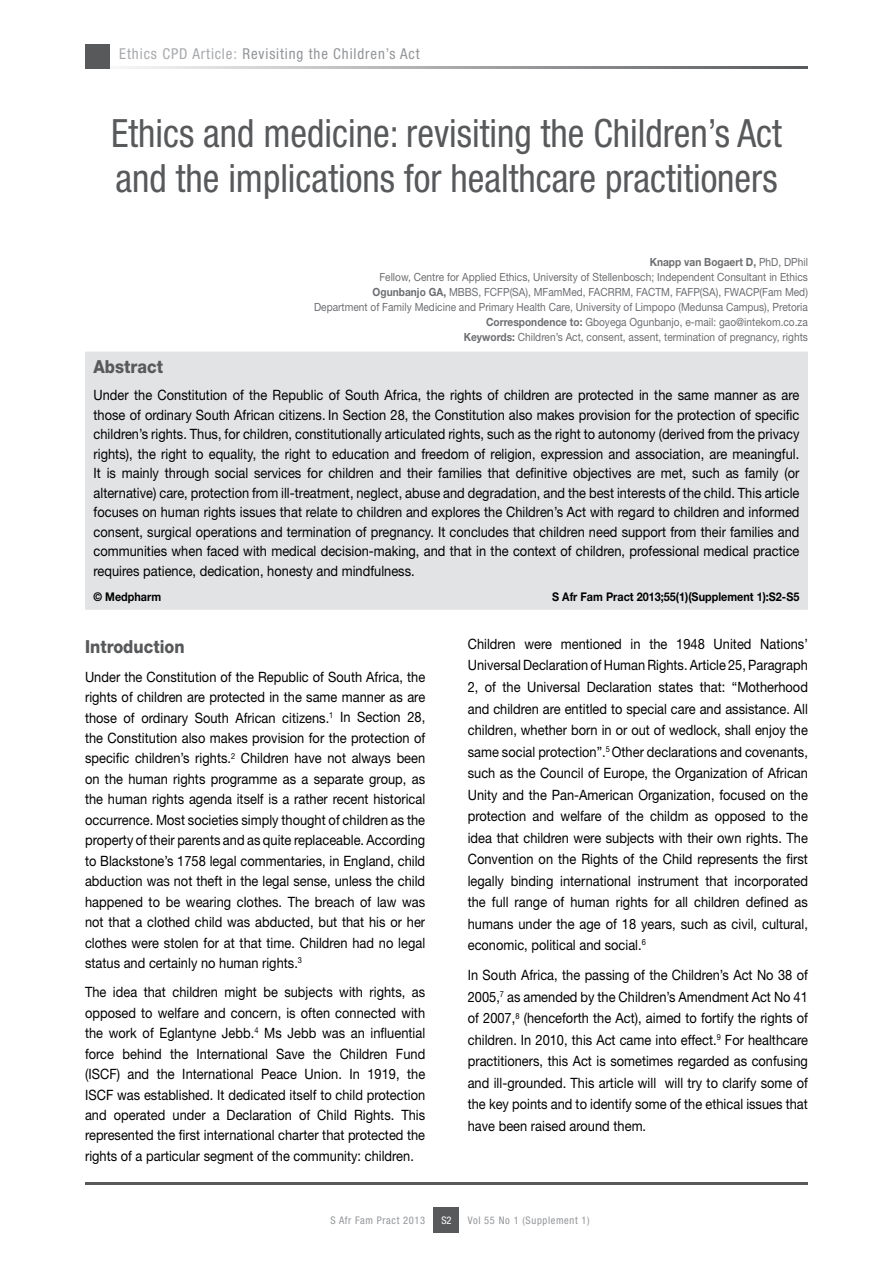
<style>
.page{position:relative;width:893px;height:1263px;background:#fff}
.page>*{position:absolute;margin:0;border:0;box-sizing:border-box;transform-origin:0 0}
.t1{font:condensed 39px/45px "Helvetica Neue LT Std";color:#58595b;scale:.96 1}
.t2{font:800 18px "Helvetica Neue LT Std";color:#58595b;scale:.9 1}
.t3{font:condensed 15px "Helvetica Neue LT Std";letter-spacing:.06em;color:#939598}
.t4{font:14.25px/20.5px "Helvetica Neue LT Std";color:#000;text-align:justify;scale:.9 1}
.t5{font:700 12px "Helvetica Neue LT Std";color:#000;scale:.9 1}
.t6{font:11.25px/15px "Helvetica Neue LT Std";color:#6d6e71;text-align:right;scale:.9 1}
.t7{font:condensed 10.5px "Helvetica Neue LT Std";letter-spacing:.06em;color:#939598}
.t8{font:condensed 10.5px "Helvetica Neue LT Std";color:#fff}
.s1{color:#a7a9ac}
.s2{font-weight:700}
</style>
<div class="page">
<hr style="left:85px;top:66px;width:723px;height:2px;background:#58595b">
<div style="left:85px;top:44px;width:24px;height:24px;background:#58595b"></div>
<div style="left:434px;top:1208px;width:25px;height:25px;background:#58595b"></div>
<hr style="left:85px;top:1182px;width:723px;height:2px;background:#58595b">
<div style="left:85px;top:352px;width:723px;height:258px;background:#e2e3e4"></div>
<p class="t3" style="left:119px;top:45px;width:302px"><span class="s1">Ethics CPD Article:</span> Revisiting the Children’s Act</p>
<h1 class="t1" style="left:111px;top:110px;width:700px">Ethics and medicine: revisiting the Children’s Act and the implications for healthcare practitioners</h1>
<p class="t6" style="left:314px;top:254px;width:550px"><span class="s2">Knapp van Bogaert D,</span> PhD, DPhil<br>Fellow, Centre for Applied Ethics, University of Stellenbosch; Independent Consultant in Ethics<br><span class="s2">Ogunbanjo GA,</span> MBBS, FCFP(SA), MFamMed, FACRRM, FACTM, FAFP(SA), FWACP(Fam Med)<br>Department of Family Medicine and Primary Health Care, University of Limpopo (Medunsa Campus), Pretoria <span class="s2">Correspondence to:</span> Gboyega Ogunbanjo, e-mail: gao@intekom.co.za<br><span class="s2">Keywords:</span> Children’s Act, consent, assent, termination of pregnancy, rights</p>
<p class="t2" style="left:94px;top:356px;width:79px">Abstract</p>
<p class="t4" style="left:94px;top:385px;width:786px;line-height:19.5px">Under the Constitution of the Republic of South Africa, the rights of children are protected in the same manner as are those of ordinary South African citizens. In Section 28, the Constitution also makes provision for the protection of specific children’s rights. Thus, for children, constitutionally articulated rights, such as the right to autonomy (derived from the privacy rights), the right to equality, the right to education and freedom of religion, expression and association, are meaningful.<br>It is mainly through social services for children and their families that definitive objectives are met, such as family (or alternative) care, protection from ill-treatment, neglect, abuse and degradation, and the best interests of the child. This article focuses on human rights issues that relate to children and explores the Children’s Act with regard to children and informed consent, surgical operations and termination of pregnancy. It concludes that children need support from their families and communities when faced with medical decision-making, and that in the context of children, professional medical practice requires patience, dedication, honesty and mindfulness.</p>
<p class="t5" style="left:94px;top:589px;width:77px">© Medpharm</p>
<p class="t5" style="left:552px;top:589px;width:276px">S Afr Fam Pract 2013;55(1)(Supplement 1):S2-S5</p>
<p class="t2" style="left:85px;top:635px;width:112px">Introduction</p>
<p class="t4" style="left:85px;top:666px;width:380px">Under the Constitution of the Republic of South Africa, the rights of children are protected in the same manner as are those of ordinary South African citizens.<sup>1</sup> In Section 28, the Constitution also makes provision for the protection of specific children’s rights.<sup>2</sup> Children have not always been on the human rights programme as a separate group, as the human rights agenda itself is a rather recent historical occurrence. Most societies simply thought of children as the property of their parents and as quite replaceable. According to Blackstone’s 1758 legal commentaries, in England, child abduction was not theft in the legal sense, unless the child happened to be wearing clothes. The breach of law was not that a clothed child was abducted, but that his or her clothes were stolen for at that time. Children had no legal status and certainly no human rights.<sup>3</sup></p>
<p class="t4" style="left:85px;top:981px;width:379px">The idea that children might be subjects with rights, as opposed to welfare and concern, is often connected with the work of Eglantyne Jebb.<sup>4</sup> Ms Jebb was an influential force behind the International Save the Children Fund (ISCF) and the International Peace Union. In 1919, the ISCF was established. It dedicated itself to child protection and operated under a Declaration of Child Rights. This represented the first international charter that protected the rights of a particular segment of the community: children.</p>
<p class="t4" style="left:468px;top:633px;width:380px;line-height:21.5px">Children were mentioned in the 1948 United Nations’ Universal Declaration of Human Rights. Article 25, Paragraph 2, of the Universal Declaration states that: “Motherhood and children are entitled to special care and assistance. All children, whether born in or out of wedlock, shall enjoy the same social protection”.<sup>5</sup> Other declarations and covenants, such as the Council of Europe, the Organization of African Unity and the Pan-American Organization, focused on the protection and welfare of the childm as opposed to the idea that children were subjects with their own rights. The Convention on the Rights of the Child represents the first legally binding international instrument that incorporated the full range of human rights for all children defined as humans under the age of 18 years, such as civil, cultural, economic, political and social.<sup>6</sup></p>
<p class="t4" style="left:468px;top:964px;width:380px;line-height:21.5px">In South Africa, the passing of the Children’s Act No 38 of 2005,<sup>7</sup> as amended by the Children’s Amendment Act No 41 of 2007,<sup>8</sup> (henceforth the Act), aimed to fortify the rights of children. In 2010, this Act came into effect.<sup>9</sup> For healthcare practitioners, this Act is sometimes regarded as confusing and ill-grounded. This article will will try to clarify some of the key points and to identify some of the ethical issues that have been raised around them.</p>
<p class="t7" style="left:330px;top:1214px;width:96px">S Afr Fam Pract 2013</p>
<p class="t8" style="left:441px;top:1214px;width:12px">S2</p>
<p class="t7" style="left:468px;top:1214px;width:123px">Vol 55 No 1 (Supplement 1)</p>
</div>
